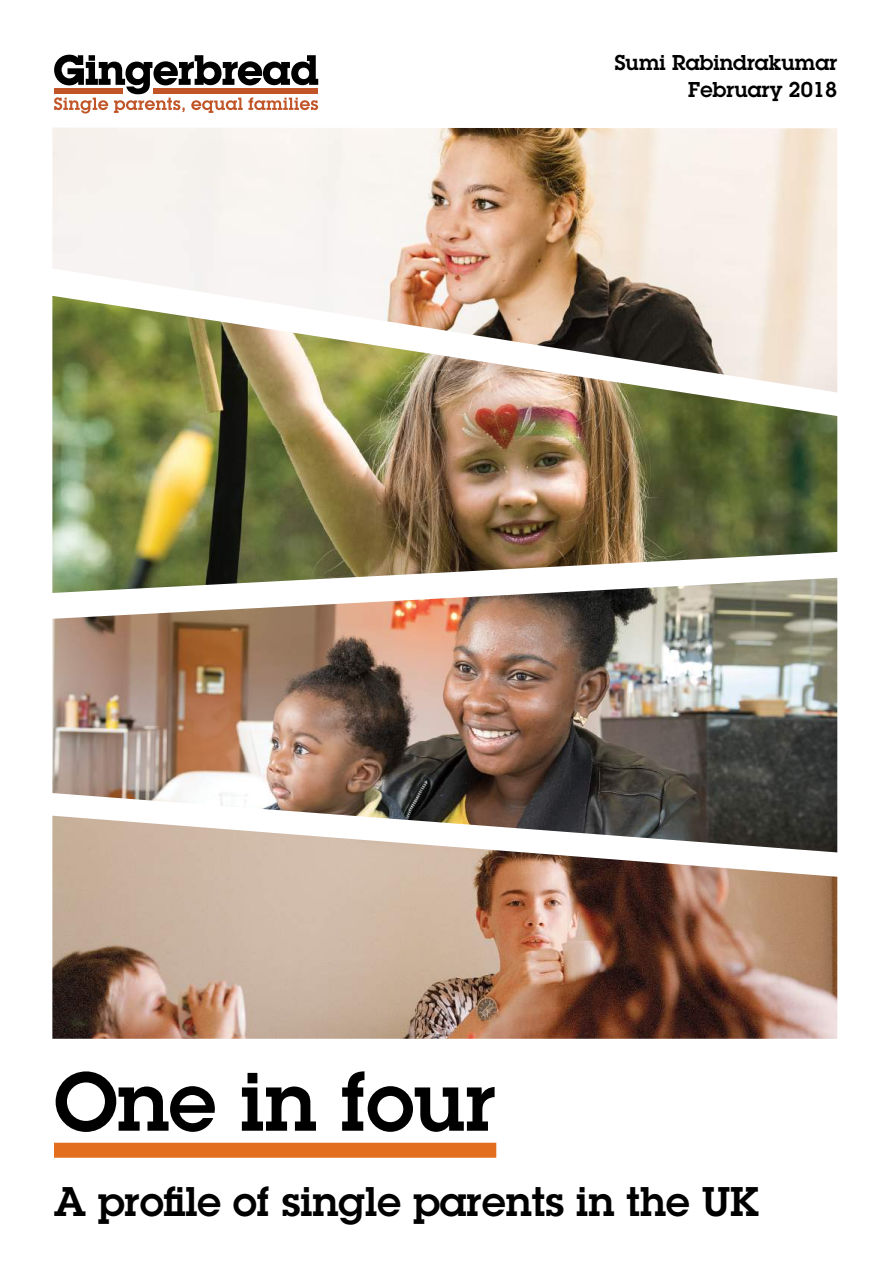
<style>
.page{position:relative;width:893px;height:1263px;background:#fff}
.page>*{position:absolute;margin:0;border:0;box-sizing:border-box;transform-origin:0 0}
.t1{font:600 81px "Lubalin Graph Std";color:#000}
.t2{font:600 40.5px "Lubalin Graph Std";color:#000}
.t3{font:600 21px/27px "Lubalin Graph Std";color:#000;text-align:right}
</style>
<div class="page">
<svg style="left:54px;top:55px;width:264px;height:59px"></svg>
<div style="left:54px;top:88px;width:68px;height:6px;background:#c15527"></div>
<div style="left:153px;top:88px;width:165px;height:6px;background:#c15527"></div>
<div style="left:54px;top:1143px;width:442px;height:15px;background:#e36f1e"></div>
<img style="left:52px;top:852px;width:785px;height:187px">
<img style="left:52px;top:593px;width:785px;height:259px">
<img style="left:52px;top:392px;width:785px;height:201px">
<img style="left:52px;top:128px;width:785px;height:264px">
<p class="t3" style="left:615px;top:49px;width:224px">Sumi Rabindrakumar<br>February 2018</p>
<h1 class="t1" style="left:54px;top:1048px;width:444px">One in four</h1>
<p class="t2" style="left:54px;top:1175px;width:707px">A profile of single parents in the UK</p>
</div>
